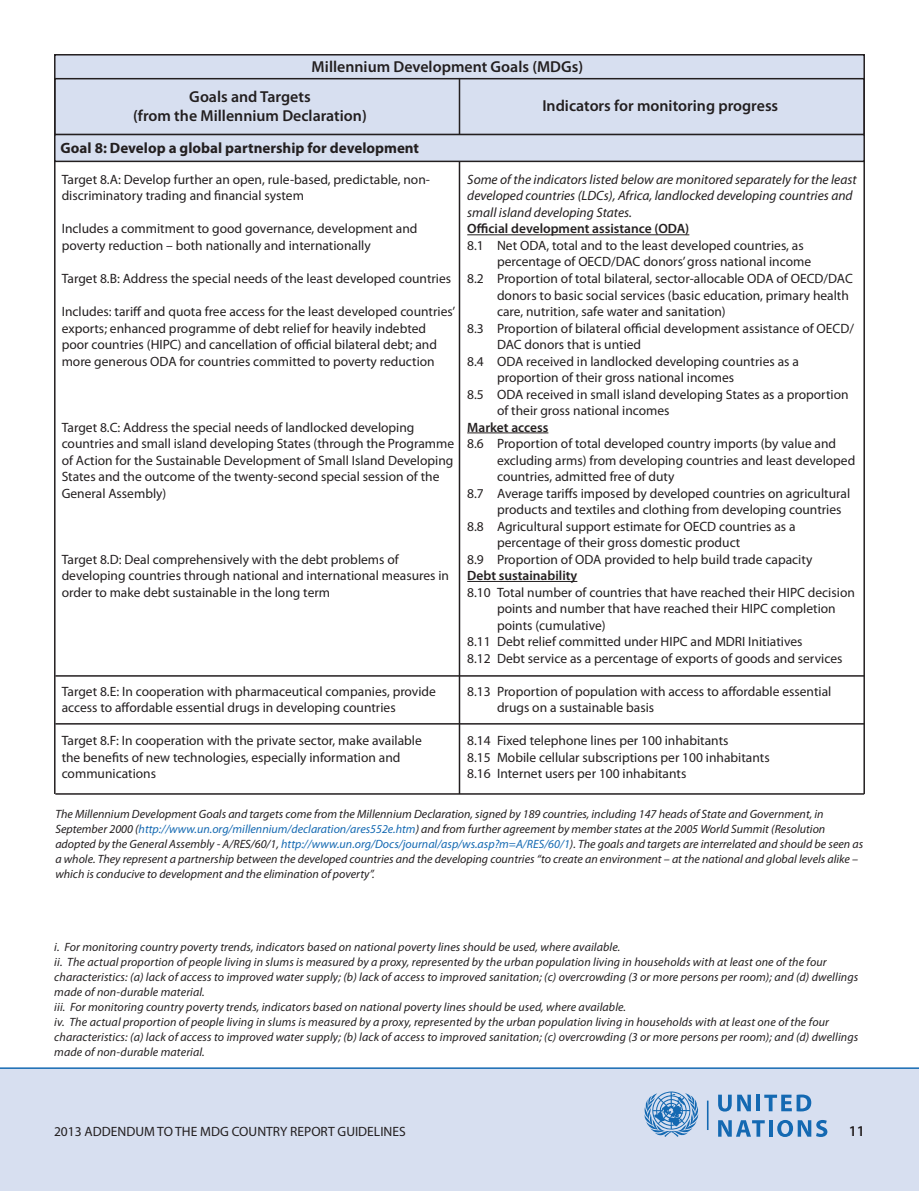
<style>
.page{position:relative;width:919px;height:1191px;background:#fff}
.page>*{position:absolute;margin:0;border:0;box-sizing:border-box;transform-origin:0 0}
.t1{font:600 15.9px "Myriad Pro";color:#231f20}
.t2{font:700 15px "Myriad Pro";color:#231f20}
.t3{font:600 15px "Myriad Pro";color:#231f20}
._1_Space_Paragraph_S{font:13.5px/16.5px "Myriad Pro";color:#231f20}
.t4{font:italic 13.5px/16.5px "Myriad Pro";color:#231f20}
._1_Space_Paragraph_S-2{font:600 13.5px "Myriad Pro";color:#231f20}
.t5{font:italic 12px/15px "Myriad Pro";letter-spacing:.005em;color:#231f20}
.s1{color:#1469b2}
</style>
<div class="page">
<div style="left:0;top:1069px;width:918px;height:122px;background:#d7dff0"></div>
<hr style="left:0;top:1067px;width:918px;height:2px;background:#1469b2">
<svg style="left:644px;top:1091px;width:54px;height:46px"></svg>
<hr style="left:706px;top:1100px;width:2px;height:30px;background:#1469b2">
<svg style="left:718px;top:1094px;width:13px;height:17px"></svg>
<svg style="left:737px;top:1094px;width:13px;height:17px"></svg>
<hr style="left:756px;top:1094px;width:4px;height:17px;background:#1469b2">
<svg style="left:764px;top:1094px;width:47px;height:17px"></svg>
<svg style="left:718px;top:1120px;width:46px;height:16px"></svg>
<svg style="left:769px;top:1120px;width:3px;height:16px"></svg>
<svg style="left:777px;top:1120px;width:50px;height:17px"></svg>
<hr style="left:467px;top:234px;width:222px;height:1px;background:#231f20">
<hr style="left:467px;top:432px;width:81px;height:1px;background:#231f20">
<hr style="left:467px;top:581px;width:110px;height:1px;background:#231f20">
<div style="left:55px;top:55px;width:809px;height:27px;background:#d7dff0"></div>
<div style="left:54px;top:54px;width:810px;height:28px;border:2px solid #231f20"></div>
<div style="left:55px;top:79px;width:809px;height:56px;background:#d7dff0"></div>
<div style="left:54px;top:78px;width:810px;height:57px;border:2px solid #231f20"></div>
<hr style="left:458px;top:78px;width:2px;height:716px;background:#231f20">
<hr style="left:863px;top:78px;width:1px;height:716px;background:#231f20">
<hr style="left:54px;top:78px;width:2px;height:716px;background:#231f20">
<div style="left:55px;top:134px;width:809px;height:27px;background:#d7dff0"></div>
<div style="left:54px;top:134px;width:810px;height:28px;border:2px solid #231f20"></div>
<hr style="left:55px;top:675px;width:809px;height:1px;background:#231f20">
<hr style="left:55px;top:723px;width:809px;height:1px;background:#231f20">
<hr style="left:55px;top:793px;width:809px;height:1px;background:#231f20">
<p class="t1" style="left:311px;top:56px;width:273px">Millennium Development Goals (MDGs)</p>
<p class="t1" style="left:189px;top:86px;width:123px">Goals and Targets</p>
<p class="t1" style="left:133px;top:106px;width:235px">(from the Millennium Declaration)</p>
<p class="t2" style="left:61px;top:138px;width:360px">Goal 8: Develop a global partnership for development</p>
<p class="_1_Space_Paragraph_S" style="left:62px;top:171px;width:370px">Target 8.A: Develop further an open, rule-based, predictable, non&shy;discriminatory trading and financial system</p>
<p class="_1_Space_Paragraph_S" style="left:62px;top:220px;width:357px">Includes a commitment to good governance, development and poverty reduction – both nationally and internationally</p>
<p class="_1_Space_Paragraph_S" style="left:62px;top:270px;width:391px">Target 8.B: Address the special needs of the least developed countries</p>
<p class="_1_Space_Paragraph_S" style="left:62px;top:303px;width:395px">Includes: tariff and quota free access for the least developed countries’ exports; enhanced programme of debt relief for heavily indebted poor countries (HIPC) and cancellation of official bilateral debt; and more generous ODA for countries committed to poverty reduction</p>
<p class="_1_Space_Paragraph_S" style="left:62px;top:418px;width:394px">Target 8.C: Address the special needs of landlocked developing countries and small island developing States (through the Programme of Action for the Sustainable Development of Small Island Developing States and the outcome of the twenty-second special session of the General Assembly)</p>
<p class="_1_Space_Paragraph_S" style="left:62px;top:550px;width:389px">Target 8.D: Deal comprehensively with the debt problems of developing countries through national and international measures in order to make debt sustainable in the long term</p>
<p class="_1_Space_Paragraph_S" style="left:62px;top:682px;width:376px">Target 8.E: In cooperation with pharmaceutical companies, provide access to affordable essential drugs in developing countries</p>
<p class="_1_Space_Paragraph_S" style="left:62px;top:732px;width:361px">Target 8.F: In cooperation with the private sector, make available the benefits of new technologies, especially information and communications</p>
<p class="t1" style="left:542px;top:96px;width:237px">Indicators for monitoring progress</p>
<p class="t4" style="left:467px;top:171px;width:391px">Some of the indicators listed below are monitored separately for the least developed countries (LDCs), Africa, landlocked developing countries and small island developing States.</p>
<p class="_1_Space_Paragraph_S-2" style="left:467px;top:220px;width:223px">Official development assistance (ODA)</p>
<p class="_1_Space_Paragraph_S" style="left:497px;top:237px;width:315px;text-indent:-30px">8.1 Net ODA, total and to the least developed countries, as percentage of OECD/DAC donors’ gross national income</p>
<p class="_1_Space_Paragraph_S" style="left:497px;top:270px;width:357px;text-indent:-30px">8.2 Proportion of total bilateral, sector-allocable ODA of OECD/DAC donors to basic social services (basic education, primary health care, nutrition, safe water and sanitation)</p>
<p class="_1_Space_Paragraph_S" style="left:497px;top:319px;width:358px;text-indent:-30px">8.3 Proportion of bilateral official development assistance of OECD/<br>DAC donors that is untied</p>
<p class="_1_Space_Paragraph_S" style="left:497px;top:352px;width:303px;text-indent:-30px">8.4 ODA received in landlocked developing countries as a proportion of their gross national incomes</p>
<p class="_1_Space_Paragraph_S" style="left:497px;top:385px;width:353px;text-indent:-30px">8.5 ODA received in small island developing States as a proportion of their gross national incomes</p>
<p class="_1_Space_Paragraph_S-2" style="left:467px;top:418px;width:83px">Market access</p>
<p class="_1_Space_Paragraph_S" style="left:497px;top:435px;width:360px;text-indent:-30px">8.6 Proportion of total developed country imports (by value and excluding arms) from developing countries and least developed countries, admitted free of duty</p>
<p class="_1_Space_Paragraph_S" style="left:497px;top:484px;width:354px;text-indent:-30px">8.7 Average tariffs imposed by developed countries on agricultural products and textiles and clothing from developing countries</p>
<p class="_1_Space_Paragraph_S" style="left:497px;top:517px;width:300px;text-indent:-30px">8.8 Agricultural support estimate for OECD countries as a percentage of their gross domestic product</p>
<p class="_1_Space_Paragraph_S" style="left:467px;top:550px;width:346px">8.9 Proportion of ODA provided to help build trade capacity</p>
<p class="_1_Space_Paragraph_S-2" style="left:467px;top:567px;width:112px">Debt sustainability</p>
<p class="_1_Space_Paragraph_S" style="left:497px;top:583px;width:359px;text-indent:-30px">8.10 Total number of countries that have reached their HIPC decision points and number that have reached their HIPC completion points (cumulative)</p>
<p class="_1_Space_Paragraph_S" style="left:467px;top:633px;width:337px">8.11 Debt relief committed under HIPC and MDRI Initiatives</p>
<p class="_1_Space_Paragraph_S" style="left:467px;top:649px;width:376px">8.12 Debt service as a percentage of exports of goods and services</p>
<p class="_1_Space_Paragraph_S" style="left:497px;top:682px;width:336px;text-indent:-30px">8.13 Proportion of population with access to affordable essential drugs on a sustainable basis</p>
<p class="_1_Space_Paragraph_S" style="left:467px;top:732px;width:263px">8.14 Fixed telephone lines per 100 inhabitants</p>
<p class="_1_Space_Paragraph_S" style="left:467px;top:748px;width:304px">8.15 Mobile cellular subscriptions per 100 inhabitants</p>
<p class="_1_Space_Paragraph_S" style="left:467px;top:765px;width:221px">8.16 Internet users per 100 inhabitants</p>
<p class="t5" style="left:55px;top:806px;width:809px">The Millennium Development Goals and targets come from the Millennium Declaration, signed by 189 countries, including 147 heads of State and Government, in September 2000 (<span class="s1">http://www.un.org/millennium/declaration/ares552e.htm</span>) and from further agreement by member states at the 2005 World Summit (Resolution adopted by the General Assembly - A/RES/60/1, <span class="s1">http://www.un.org/Docs/journal/asp/ws.asp?m=A/RES/60/1</span>). The goals and targets are interrelated and should be seen as a whole. They represent a partnership between the developed countries and the developing countries “to create an environment – at the national and global levels alike – which is conducive to development and the elimination of poverty”.</p>
<p class="t5" style="left:54px;top:938px;width:567px">i. For monitoring country poverty trends, indicators based on national poverty lines should be used, where available.</p>
<p class="t5" style="left:54px;top:953px;width:805px">ii. The actual proportion of people living in slums is measured by a proxy, represented by the urban population living in households with at least one of the four characteristics: (a) lack of access to improved water supply; (b) lack of access to improved sanitation; (c) overcrowding (3 or more persons per room); and (d) dwellings made of non-durable material.</p>
<p class="t5" style="left:54px;top:998px;width:573px">iii. For monitoring country poverty trends, indicators based on national poverty lines should be used, where available.</p>
<p class="t5" style="left:54px;top:1013px;width:805px">iv. The actual proportion of people living in slums is measured by a proxy, represented by the urban population living in households with at least one of the four characteristics: (a) lack of access to improved water supply; (b) lack of access to improved sanitation; (c) overcrowding (3 or more persons per room); and (d) dwellings made of non-durable material.</p>
<p class="_1_Space_Paragraph_S" style="left:54px;top:1123px;width:353px">2013 ADDENDUM TO THE MDG COUNTRY REPORT GUIDELINES</p>
<p class="t3" style="left:848px;top:1121px;width:18px">11</p>
</div>
